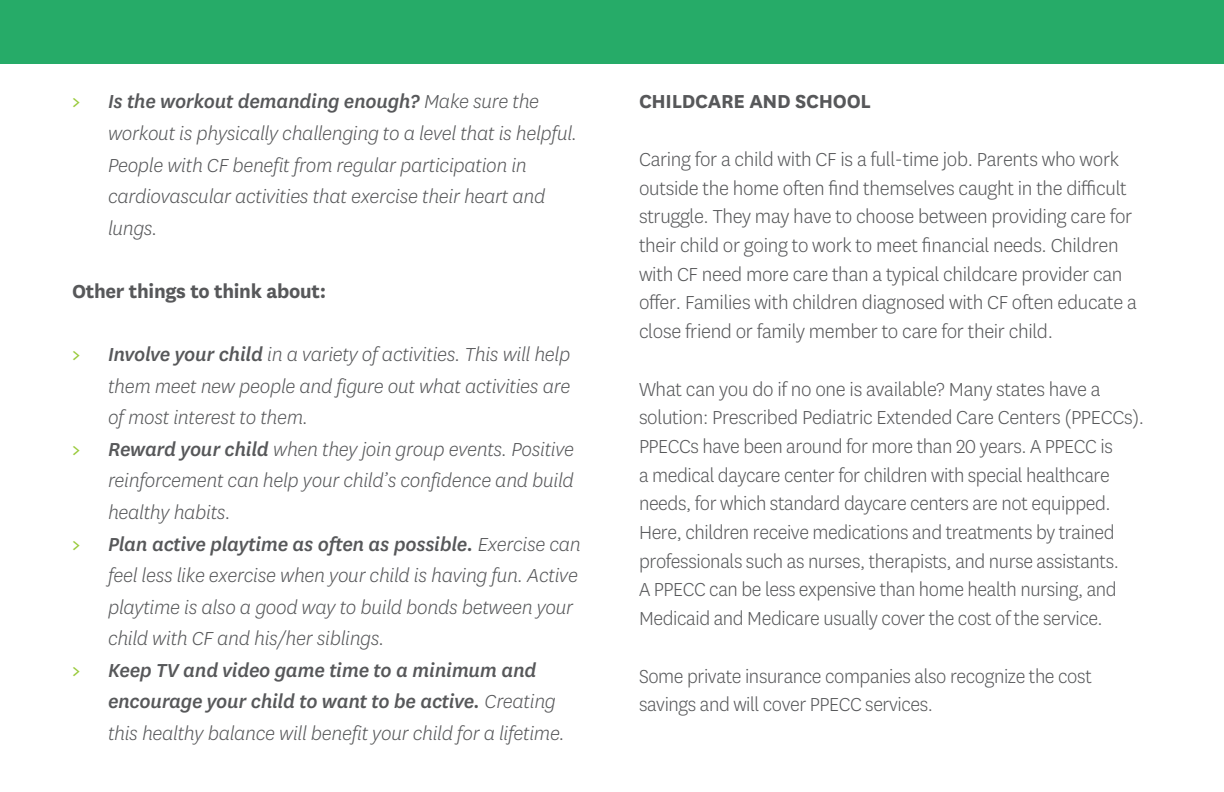
<style>
.page{position:relative;width:1224px;height:792px;background:#fff}
.page>*{position:absolute;margin:0;border:0;box-sizing:border-box;transform-origin:0 0}
.Paragraph_Style_1{font:300 22px/28.8px "Centene Sans";letter-spacing:-.015em;color:#57585a}
.t1{font:italic 300 22px/31.6px "Centene Sans";letter-spacing:-.015em;color:#57585a}
.t2{font:italic 500 22px/31.6px "Centene Sans";letter-spacing:-.015em;color:#57585a}
.Paragraph_Style_1-2{font:300 22px/28.8px "Centene Sans";letter-spacing:-.015em;color:#57585a;scale:.96 1}
.Paragraph_Style_1-3{font:700 22px "Centene Sans";letter-spacing:-.015em;color:#57585a}
.s1{font-weight:500;font-style:normal;color:#99ca3b}
.s2{font-weight:500}
.s3{font-style:normal;color:#99ca3b}
.s4{font-weight:300}
</style>
<div class="page">
<div style="left:0;top:0;width:1224px;height:63px;background:#26ab68"></div>
<p class="t1" style="left:108px;top:86px;width:471px;text-indent:-36px"><span class="s1">&gt;</span> <span class="s2">Is the workout demanding enough?</span> Make sure the workout is physically challenging to a level that is helpful.<br>People with CF benefit from regular participation in cardiovascular activities that exercise their heart and lungs.</p>
<p class="Paragraph_Style_1-3" style="left:72px;top:278px;width:256px">Other things to think about:</p>
<p class="t1" style="left:108px;top:339px;width:464px;text-align:justify;text-indent:-36px"><span class="s1">&gt;</span> <span class="s2">Involve your child</span> in a variety of activities. This will help them meet new people and figure out what activities are of most interest to them.</p>
<p class="t1" style="left:108px;top:434px;width:468px;text-align:justify;text-indent:-36px"><span class="s1">&gt;</span> <span class="s2">Reward your child</span> when they join group events. Positive reinforcement can help your child’s confidence and build healthy habits.</p>
<p class="t1" style="left:108px;top:528px;width:474px;text-indent:-36px"><span class="s1">&gt;</span> <span class="s2">Plan active playtime as often as possible.</span> Exercise can feel less like exercise when your child is having fun. Active playtime is also a good way to build bonds between your child with CF and his/her siblings.</p>
<p class="t2" style="left:108px;top:654px;width:459px;text-indent:-36px"><span class="s3">&gt;</span> Keep TV and video game time to a minimum and encourage your child to want to be active. <span class="s4">Creating this healthy balance will benefit your child for a lifetime.</span></p>
<p class="Paragraph_Style_1-3" style="left:639px;top:89px;width:233px">CHILDCARE AND SCHOOL</p>
<p class="Paragraph_Style_1" style="left:639px;top:145px;width:499px">Caring for a child with CF is a full-time job. Parents who work outside the home often find themselves caught in the difficult struggle. They may have to choose between providing care for their child or going to work to meet financial needs. Children with CF need more care than a typical childcare provider can offer. Families with children diagnosed with CF often educate a close friend or family member to care for their child.</p>
<p class="Paragraph_Style_1" style="left:639px;top:375px;width:507px">What can you do if no one is available? Many states have a solution: Prescribed Pediatric Extended Care Centers (PPECCs).<br>PPECCs have been around for more than 20 years. A PPECC is<br>a medical daycare center for children with special healthcare needs, for which standard daycare centers are not equipped.<br>Here, children receive medications and treatments by trained professionals such as nurses, therapists, and nurse assistants.<br>A PPECC can be less expensive than home health nursing, and Medicaid and Medicare usually cover the cost of the service.</p>
<p class="Paragraph_Style_1-2" style="left:639px;top:662px;width:473px">Some private insurance companies also recognize the cost savings and will cover PPECC services.</p>
</div>
